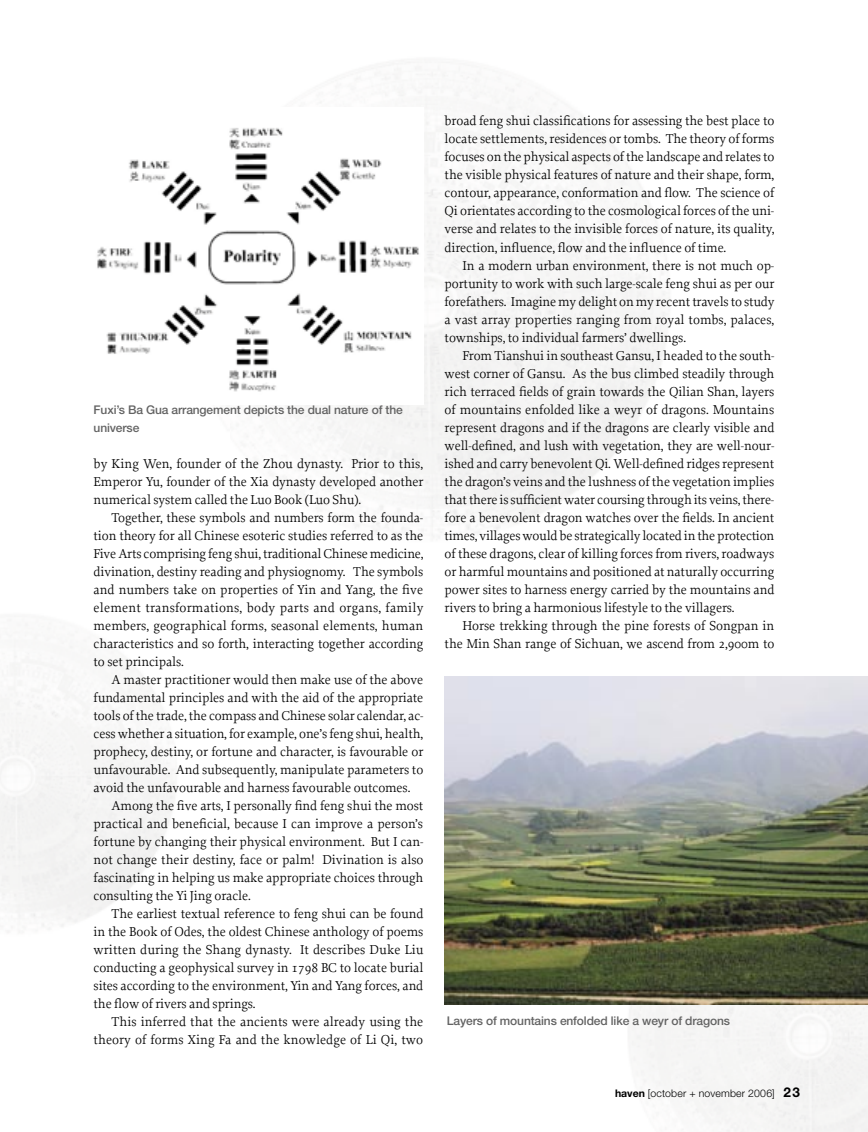
<style>
.page{position:relative;width:868px;height:1132px;background:#fff}
.page>*{position:absolute;margin:0;border:0;box-sizing:border-box;transform-origin:0 0}
.t1{font:13.5px/18px "Proforma";letter-spacing:-.01em;color:#000;text-align:justify}
.t2{font:500 12px/18px "Helvetica Neue LT Std";letter-spacing:-.01em;color:#636363}
.t3{font:300 10.5px "Helvetica Neue LT Std";letter-spacing:.02em;color:#000}
.s1{font-weight:700}
.s2{font-weight:700;font-size:13.5px}
</style>
<div class="page">
<div style="left:670px;top:1004px;width:197px;height:127px;background:#f5f5f4"></div>
<img style="left:621px;top:1004px;width:49px;height:96px">
<img style="left:97px;top:127px;width:323px;height:265px">
<img style="left:444px;top:676px;width:423px;height:328px">
<p class="t2" style="left:94px;top:400px;width:311px">Fuxi’s Ba Gua arrangement depicts the dual nature of the universe</p>
<p class="t1" style="left:94px;top:454px;width:331px">by King Wen, founder of the Zhou dynasty. Prior to this, Emperor Yu, founder of the Xia dynasty developed another numerical system called the Luo Book (Luo Shu).</p>
<p class="t1" style="left:94px;top:508px;width:331px;text-indent:18px">Together, these symbols and numbers form the founda&shy;tion theory for all Chinese esoteric studies referred to as the Five Arts comprising feng shui, traditional Chinese medicine, divination, destiny reading and physiognomy. The symbols and numbers take on properties of Yin and Yang, the five element transformations, body parts and organs, family members, geographical forms, seasonal elements, human characteristics and so forth, interacting together according to set principals.</p>
<p class="t1" style="left:112px;top:670px;width:313px">A master practitioner would then make use of the above</p>
<p class="t1" style="left:94px;top:688px;width:331px">fundamental principles and with the aid of the appropriate</p>
<p class="t1" style="left:94px;top:706px;width:331px">tools of the trade, the compass and Chinese solar calendar, ac-</p>
<p class="t1" style="left:94px;top:724px;width:331px">cess whether a situation, for example, one’s feng shui, health,</p>
<p class="t1" style="left:94px;top:742px;width:331px">prophecy, destiny, or fortune and character, is favourable or</p>
<p class="t1" style="left:94px;top:760px;width:331px">unfavourable. And subsequently, manipulate parameters to</p>
<p class="t1" style="left:94px;top:778px;width:318px">avoid the unfavourable and harness favourable outcomes.</p>
<p class="t1" style="left:112px;top:796px;width:313px">Among the five arts, I personally find feng shui the most</p>
<p class="t1" style="left:94px;top:814px;width:331px">practical and beneficial, because I can improve a person’s</p>
<p class="t1" style="left:94px;top:832px;width:331px">fortune by changing their physical environment. But I can-</p>
<p class="t1" style="left:94px;top:850px;width:331px">not change their destiny, face or palm! Divination is also</p>
<p class="t1" style="left:94px;top:868px;width:331px">fascinating in helping us make appropriate choices through</p>
<p class="t1" style="left:94px;top:886px;width:159px">consulting the Yi Jing oracle.</p>
<p class="t1" style="left:112px;top:904px;width:313px">The earliest textual reference to feng shui can be found</p>
<p class="t1" style="left:94px;top:922px;width:331px">in the Book of Odes, the oldest Chinese anthology of poems</p>
<p class="t1" style="left:94px;top:940px;width:331px">written during the Shang dynasty. It describes Duke Liu</p>
<p class="t1" style="left:94px;top:958px;width:331px">conducting a geophysical survey in 1798 BC to locate burial</p>
<p class="t1" style="left:94px;top:976px;width:331px">sites according to the environment, Yin and Yang forces, and</p>
<p class="t1" style="left:94px;top:994px;width:163px">the flow of rivers and springs.</p>
<p class="t1" style="left:112px;top:1012px;width:313px">This inferred that the ancients were already using the</p>
<p class="t1" style="left:94px;top:1030px;width:331px">theory of forms Xing Fa and the knowledge of Li Qi, two</p>
<p class="t1" style="left:444px;top:112px;width:331px">broad feng shui classifications for assessing the best place to locate settlements, residences or tombs. The theory of forms focuses on the physical aspects of the landscape and relates to the visible physical features of nature and their shape, form, contour, appearance, conformation and flow. The science of Qi orientates according to the cosmological forces of the uni&shy;verse and relates to the invisible forces of nature, its quality, direction, influence, flow and the influence of time.</p>
<p class="t1" style="left:444px;top:256px;width:331px;text-indent:18px">In a modern urban environment, there is not much op&shy;portunity to work with such large-scale feng shui as per our forefathers. Imagine my delight on my recent travels to study a vast array properties ranging from royal tombs, palaces, townships, to individual farmers’ dwellings.</p>
<p class="t1" style="left:444px;top:346px;width:331px;text-indent:18px">From Tianshui in southeast Gansu, I headed to the south&shy;west corner of Gansu. As the bus climbed steadily through rich terraced fields of grain towards the Qilian Shan, layers of mountains enfolded like a weyr of dragons. Mountains represent dragons and if the dragons are clearly visible and well-defined, and lush with vegetation, they are well-nour&shy;ished and carry benevolent Qi. Well-defined ridges represent the dragon’s veins and the lushness of the vegetation implies that there is sufficient water coursing through its veins, there&shy;fore a benevolent dragon watches over the fields. In ancient times, villages would be strategically located in the protection of these dragons, clear of killing forces from rivers, roadways or harmful mountains and positioned at naturally occurring power sites to harness energy carried by the mountains and rivers to bring a harmonious lifestyle to the villagers.</p>
<p class="t1" style="left:444px;top:616px;width:331px;text-align:right">Horse trekking through the pine forests of Songpan in the Min Shan range of Sichuan, we ascend from 2,900m to</p>
<p class="t2" style="left:446px;top:1011px;width:285px">Layers of mountains enfolded like a weyr of dragons</p>
<p class="t3" style="left:615px;top:1086px;width:186px"><span class="s1">haven</span> [october + november 2006] <span class="s2">23</span></p>
</div>
